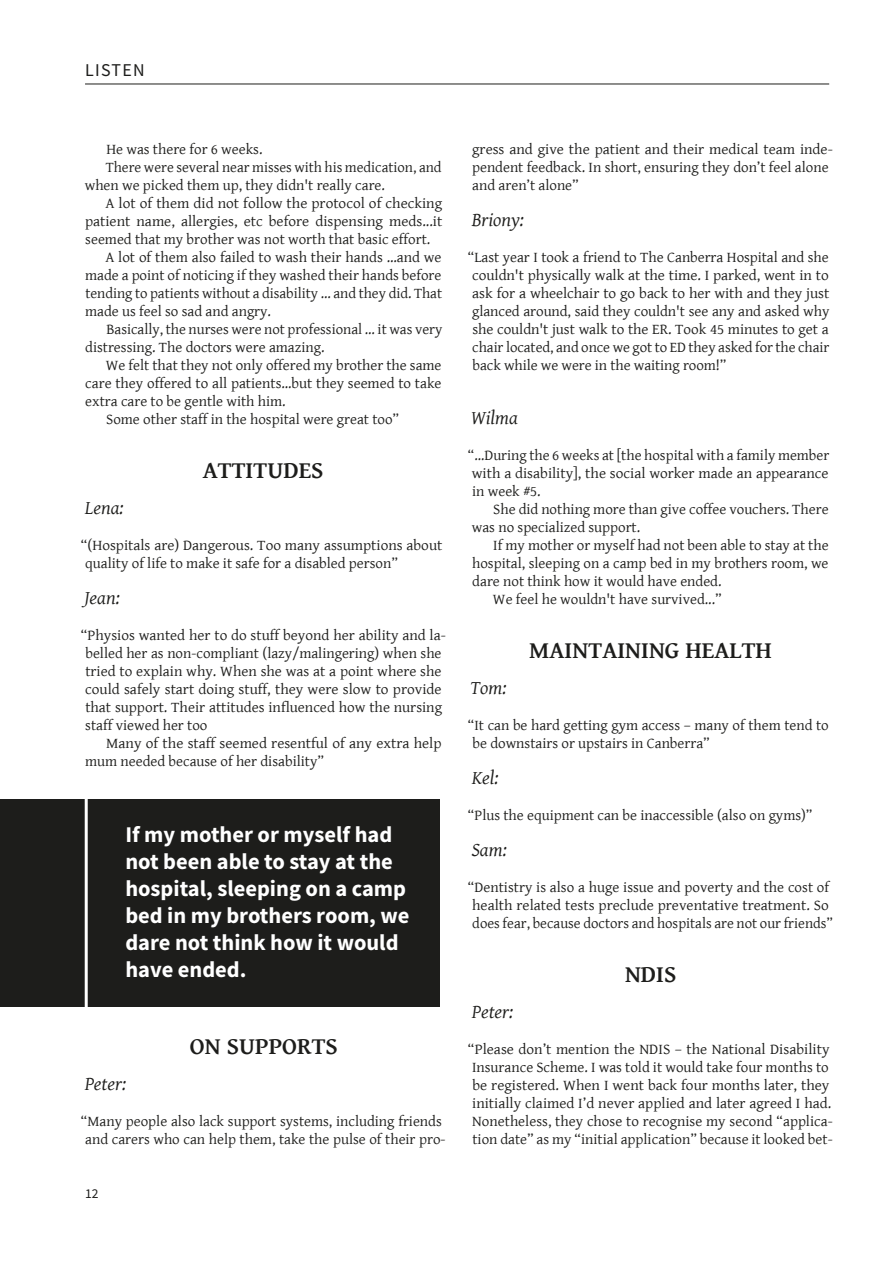
<style>
.page{position:relative;width:893px;height:1263px;background:#fff}
.page>*{position:absolute;margin:0;border:0;box-sizing:border-box;transform-origin:0 0}
.t1{font:700 24px "Gentium Basic";color:#1d1d1b}
.t2{font:700 22.5px/27px "Source Sans Pro";color:#fff}
.t3{font:italic 19.5px "Gentium Basic";color:#1d1d1b}
.t4{font:18px "Source Sans Pro";letter-spacing:.075em;color:#1d1d1b}
.t5{font:15px/18px "Gentium Basic";color:#1d1d1b}
.t6{font:13.5px "Source Sans Pro";color:#1d1d1b}
</style>
<div class="page">
<hr style="left:85px;top:84px;width:744px;height:1px;background:#1d1d1b">
<div style="left:0;top:800px;width:439px;height:207px;background:#1d1d1b"></div>
<hr style="left:85px;top:794px;width:3px;height:220px;background:#fff">
<p class="t4" style="left:85px;top:59px;width:61px">LISTEN</p>
<p class="t5" style="left:106px;top:139px;width:158px">He was there for 6 weeks.</p>
<p class="t5" style="left:106px;top:157px;width:337px">There were several near misses with his medication, and</p>
<p class="t5" style="left:85px;top:175px;width:302px">when we picked them up, they didn't really care.</p>
<p class="t5" style="left:105px;top:193px;width:338px">A lot of them did not follow the protocol of checking</p>
<p class="t5" style="left:85px;top:211px;width:359px">patient name, allergies, etc before dispensing meds...it</p>
<p class="t5" style="left:85px;top:229px;width:346px">seemed that my brother was not worth that basic effort.</p>
<p class="t5" style="left:105px;top:247px;width:338px">A lot of them also failed to wash their hands …and we</p>
<p class="t5" style="left:85px;top:265px;width:358px">made a point of noticing if they washed their hands before</p>
<p class="t5" style="left:85px;top:283px;width:358px">tending to patients without a disability ... and they did. That</p>
<p class="t5" style="left:85px;top:301px;width:187px">made us feel so sad and angry.</p>
<p class="t5" style="left:106px;top:319px;width:337px">Basically, the nurses were not professional ... it was very</p>
<p class="t5" style="left:85px;top:337px;width:241px">distressing. The doctors were amazing.</p>
<p class="t5" style="left:106px;top:355px;width:337px">We felt that they not only offered my brother the same</p>
<p class="t5" style="left:85px;top:373px;width:358px">care they offered to all patients…but they seemed to take</p>
<p class="t5" style="left:85px;top:391px;width:202px">extra care to be gentle with him.</p>
<p class="t5" style="left:106px;top:409px;width:294px">Some other staff in the hospital were great too”</p>
<h1 class="t1" style="left:203px;top:452px;width:122px">ATTITUDES</h1>
<h3 class="t3" style="left:85px;top:493px;width:40px">Lena:</h3>
<p class="t5" style="left:81px;top:535px;width:363px">“(Hospitals are) Dangerous. Too many assumptions about quality of life to make it safe for a disabled person”</p>
<h3 class="t3" style="left:84px;top:583px;width:37px">Jean:</h3>
<p class="t5" style="left:81px;top:625px;width:366px">“Physios wanted her to do stuff beyond her ability and la&shy;belled her as non-compliant (lazy/malingering) when she tried to explain why. When she was at a point where she could safely start doing stuff, they were slow to provide that support. Their attitudes influenced how the nursing staff viewed her too</p>
<p class="t5" style="left:85px;top:733px;width:358px;text-indent:21px">Many of the staff seemed resentful of any extra help mum needed because of her disability”</p>
<h2 class="t2" style="left:125px;top:820px;width:286px">If my mother or myself had not been able to stay at the hospital, sleeping on a camp bed in my brothers room, we dare not think how it would have ended.</h2>
<h1 class="t1" style="left:190px;top:1028px;width:150px">ON SUPPORTS</h1>
<h3 class="t3" style="left:85px;top:1069px;width:43px">Peter:</h3>
<p class="t5" style="left:81px;top:1111px;width:366px">“Many people also lack support systems, including friends and carers who can help them, take the pulse of their pro-</p>
<p class="t6" style="left:85px;top:1185px;width:15px">12</p>
<p class="t5" style="left:472px;top:139px;width:362px">gress and give the patient and their medical team inde&shy;pendent feedback. In short, ensuring they don’t feel alone and aren’t alone”</p>
<h3 class="t3" style="left:472px;top:205px;width:53px">Briony:</h3>
<p class="t5" style="left:468px;top:247px;width:363px;text-align:justify">“Last year I took a friend to The Canberra Hospital and she couldn't physically walk at the time. I parked, went in to ask for a wheelchair to go back to her with and they just glanced around, said they couldn't see any and asked why she couldn't just walk to the ER. Took 45 minutes to get a chair located, and once we got to ED they asked for the chair back while we were in the waiting room!”</p>
<h3 class="t3" style="left:471px;top:403px;width:49px">Wilma</h3>
<p class="t5" style="left:468px;top:445px;width:363px;text-align:justify">“…During the 6 weeks at [the hospital with a family member with a disability], the social worker made an appearance in week #5.</p>
<p class="t5" style="left:472px;top:499px;width:358px;text-indent:21px">She did nothing more than give coffee vouchers. There was no specialized support.</p>
<p class="t5" style="left:493px;top:535px;width:337px">If my mother or myself had not been able to stay at the</p>
<p class="t5" style="left:472px;top:553px;width:358px">hospital, sleeping on a camp bed in my brothers room, we</p>
<p class="t5" style="left:472px;top:571px;width:251px">dare not think how it would have ended.</p>
<p class="t5" style="left:493px;top:589px;width:230px">We feel he wouldn't have survived...”</p>
<h1 class="t1" style="left:529px;top:632px;width:244px">MAINTAINING HEALTH</h1>
<h3 class="t3" style="left:470px;top:673px;width:38px">Tom:</h3>
<p class="t5" style="left:472px;top:715px;width:358px;text-indent:-4px">“It can be hard getting gym access – many of them tend to be downstairs or upstairs in Canberra”</p>
<h3 class="t3" style="left:472px;top:763px;width:28px">Kel:</h3>
<p class="t5" style="left:468px;top:805px;width:346px">“Plus the equipment can be inaccessible (also on gyms)”</p>
<h3 class="t3" style="left:471px;top:835px;width:37px">Sam:</h3>
<p class="t5" style="left:468px;top:877px;width:367px">“Dentistry is also a huge issue and poverty and the cost of health related tests preclude preventative treatment. So does fear, because doctors and hospitals are not our friends”</p>
<h1 class="t1" style="left:625px;top:956px;width:53px">NDIS</h1>
<h3 class="t3" style="left:472px;top:997px;width:43px">Peter:</h3>
<p class="t5" style="left:468px;top:1039px;width:366px">“Please don’t mention the NDIS – the National Disability Insurance Scheme. I was told it would take four months to be registered. When I went back four months later, they initially claimed I’d never applied and later agreed I had.<br>Nonetheless, they chose to recognise my second “applica&shy;tion date” as my “initial application” because it looked bet-</p>
</div>
